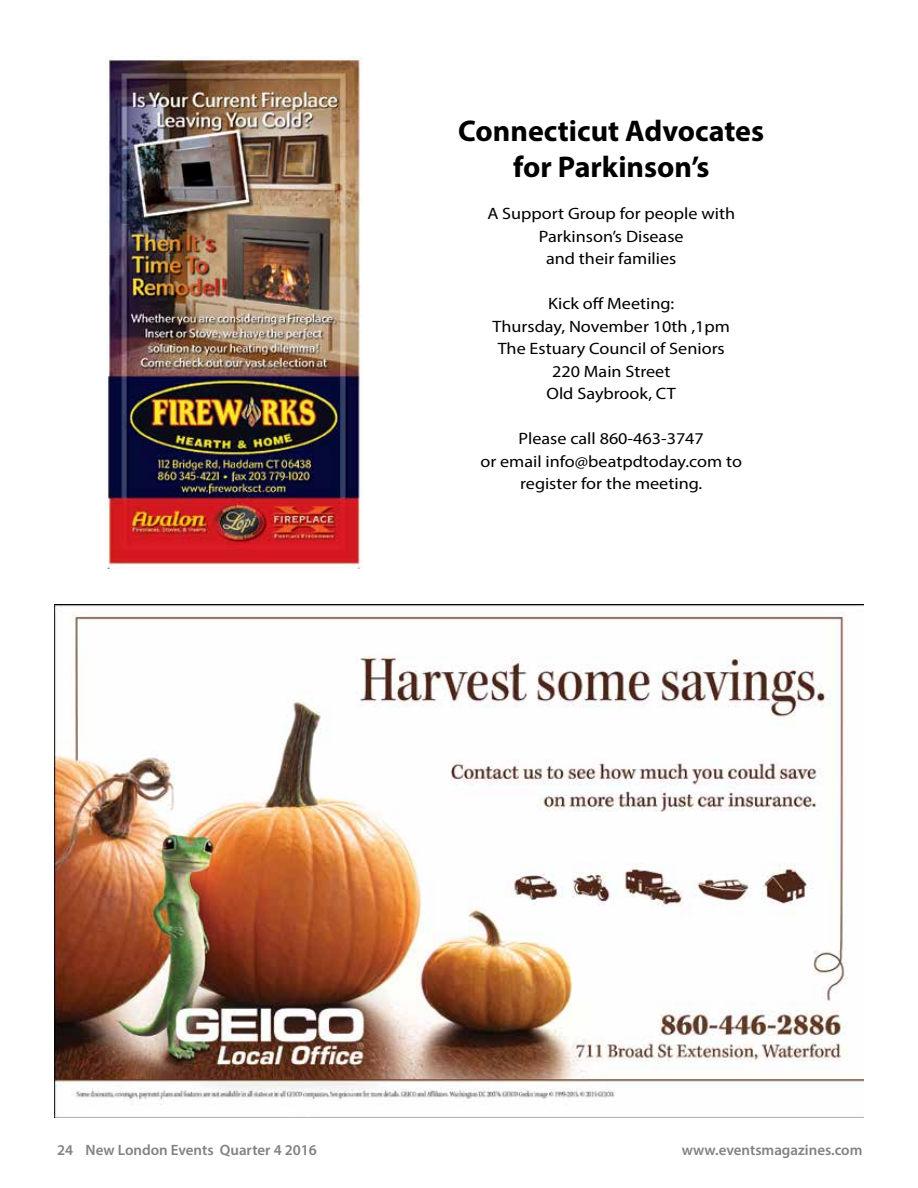
<style>
.page{position:relative;width:918px;height:1188px;background:#fff}
.page>*{position:absolute;margin:0;border:0;box-sizing:border-box;transform-origin:0 0}
.t1{font:700 30px/36px "Myriad Pro";color:#000;text-align:center}
.t2{font:16.5px/22.5px "Myriad Pro";color:#000;text-align:center;scale:1.1 1}
.t3{font:600 15px "Myriad Pro";color:#808285}
</style>
<div class="page">
<img style="left:54px;top:604px;width:810px;height:513px">
<img style="left:106px;top:57px;width:257px;height:511px">
<h1 class="t1" style="left:458px;top:112px;width:307px">Connecticut Advocates for Parkinson’s</h1>
<p class="t2" style="left:487px;top:202px;width:227px">A Support Group for people with<br>Parkinson’s Disease<br>and their families</p>
<p class="t2" style="left:493px;top:292px;width:217px">Kick off Meeting:<br>Thursday, November 10th ,1pm<br>The Estuary Council of Seniors<br>220 Main Street<br>Old Saybrook, CT</p>
<p class="t2" style="left:480px;top:427px;width:239px">Please call 860-463-3747<br>or email info@beatpdtoday.com to register for the meeting.</p>
<p class="t3" style="left:57px;top:1140px;width:261px">24 New London Events Quarter 4 2016</p>
<p class="t3" style="left:682px;top:1140px;width:182px">www.eventsmagazines.com</p>
</div>
